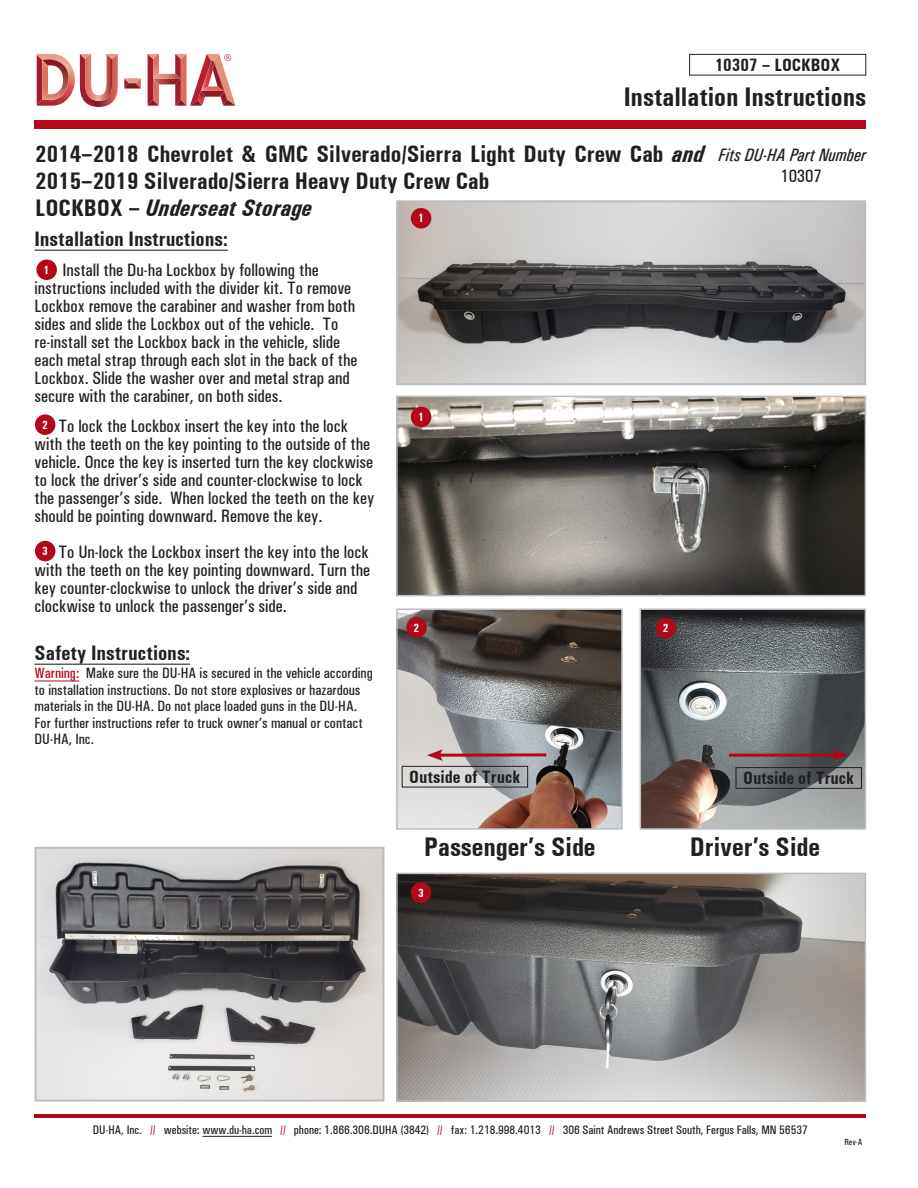
<style>
.page{position:relative;width:918px;height:1188px;background:#fff}
.page>*{position:absolute;margin:0;border:0;box-sizing:border-box;transform-origin:0 0}
.t1{font:700 condensed 27px "Univers";color:#231f20}
.t2{font:700 condensed 24px/27px "Univers";color:#231f20}
.t3{font:italic 700 condensed 24px "Univers";color:#231f20}
.t4{font:700 condensed 21px "Univers";color:#231f20}
.t5{font:500 condensed 18px/18px "Univers";color:#231f20}
.t6{font:700 condensed 18px "Univers";color:#231f20}
.t7{font:italic 18px "Univers Condensed";color:#231f20}
.t8{font:500 condensed 15px/16.5px "Univers";color:#231f20}
.t9{font:500 condensed 12.3px "Univers";color:#231f20}
.t10{font:700 condensed 12px "Univers";color:#fff}
.t11{font:500 condensed 9px "Univers";color:#231f20}
.s1{font-style:italic}
.s2{font-style:normal}
.s3{color:#b2081a}
</style>
<div class="page">
<div style="left:35px;top:120px;width:831px;height:9px;background:#b2081a"></div>
<hr style="left:34px;top:1114px;width:832px;height:4px;background:#b2081a">
<hr style="left:35px;top:250px;width:193px;height:1px;background:#231f20">
<hr style="left:35px;top:664px;width:155px;height:1px;background:#231f20">
<hr style="left:35px;top:681px;width:44px;height:1px;background:#b2081a">
<hr style="left:202px;top:1136px;width:70px;height:1px;background:#231f20">
<div style="left:36px;top:259px;width:21px;height:21px;background:#b2081a;border-radius:50%"></div>
<div style="left:35px;top:414px;width:20px;height:21px;background:#b2081a;border-radius:50%"></div>
<div style="left:35px;top:541px;width:20px;height:20px;background:#b2081a;border-radius:50%"></div>
<svg style="left:37px;top:54px;width:81px;height:53px"></svg>
<svg style="left:124px;top:78px;width:17px;height:11px"></svg>
<svg style="left:148px;top:54px;width:87px;height:52px"></svg>
<div style="left:689px;top:54px;width:177px;height:21px;border:1px solid #231f20"></div>
<img style="left:399px;top:203px;width:464px;height:179px">
<div style="left:396px;top:200px;width:470px;height:185px;border:2px solid #bcbdc0"></div>
<img style="left:643px;top:611px;width:220px;height:216px">
<div style="left:640px;top:608px;width:226px;height:222px;border:2px solid #bcbdc0"></div>
<img style="left:399px;top:876px;width:464px;height:223px">
<div style="left:396px;top:873px;width:470px;height:229px;border:2px solid #bcbdc0"></div>
<div style="left:411px;top:208px;width:20px;height:21px;background:#b2081a;border-radius:50%"></div>
<div style="left:411px;top:882px;width:20px;height:21px;background:#b2081a;border-radius:50%"></div>
<img style="left:399px;top:399px;width:464px;height:194px">
<div style="left:396px;top:396px;width:470px;height:200px;border:2px solid #bcbdc0"></div>
<div style="left:411px;top:407px;width:20px;height:20px;background:#b2081a;border-radius:50%"></div>
<img style="left:399px;top:611px;width:221px;height:216px">
<div style="left:396px;top:608px;width:227px;height:222px;border:2px solid #bcbdc0"></div>
<div style="left:406px;top:617px;width:21px;height:21px;background:#b2081a;border-radius:50%"></div>
<div style="left:656px;top:618px;width:20px;height:20px;background:#b2081a;border-radius:50%"></div>
<svg style="left:443px;top:753px;width:103px;height:4px"></svg>
<svg style="left:427px;top:749px;width:16px;height:12px"></svg>
<hr style="left:729px;top:754px;width:109px;height:3px;background:#b2081a">
<svg style="left:832px;top:749px;width:16px;height:12px"></svg>
<div style="left:736px;top:767px;width:126px;height:22px;border:1px solid #231f20"></div>
<div style="left:402px;top:766px;width:126px;height:21px;border:1px solid #231f20"></div>
<img style="left:38px;top:850px;width:343px;height:249px">
<div style="left:35px;top:847px;width:349px;height:255px;border:2px solid #bcbdc0"></div>
<p class="t6" style="left:715px;top:54px;width:127px">10307 – LOCKBOX</p>
<p class="t1" style="left:624px;top:80px;width:244px">Installation Instructions</p>
<p class="t2" style="left:35px;top:140px;width:670px">2014–2018 Chevrolet &amp; GMC Silverado/Sierra Light Duty Crew Cab <span class="s1">and<br></span>2015–2019 Silverado/Sierra Heavy Duty Crew Cab</p>
<p class="t3" style="left:35px;top:193px;width:278px"><span class="s2">LOCKBOX –</span> Underseat Storage</p>
<p class="t10" style="left:418px;top:211px;width:7px">1</p>
<p class="t4" style="left:35px;top:226px;width:195px">Installation Instructions:</p>
<p class="t5" style="left:35px;top:261px;width:324px;text-indent:28px">Install the Du-ha Lockbox by following the instructions included with the divider kit. To remove Lockbox remove the carabiner and washer from both sides and slide the Lockbox out of the vehicle. To re-install set the Lockbox back in the vehicle, slide each metal strap through each slot in the back of the Lockbox. Slide the washer over and metal strap and secure with the carabiner, on both sides.</p>
<p class="t5" style="left:35px;top:417px;width:341px;text-indent:24px">To lock the Lockbox insert the key into the lock with the teeth on the key pointing to the outside of the vehicle. Once the key is inserted turn the key clockwise to lock the driver’s side and counter-clockwise to lock the passenger’s side. When locked the teeth on the key should be pointing downward. Remove the key.</p>
<p class="t5" style="left:35px;top:543px;width:337px;text-indent:24px">To Un-lock the Lockbox insert the key into the lock with the teeth on the key pointing downward. Turn the key counter-clockwise to unlock the driver’s side and clockwise to unlock the passenger’s side.</p>
<p class="t4" style="left:35px;top:640px;width:157px">Safety Instructions:</p>
<p class="t8" style="left:35px;top:665px;width:340px"><span class="s3">Warning:</span> Make sure the DU-HA is secured in the vehicle according to installation instructions. Do not store explosives or hazardous materials in the DU-HA. Do not place loaded guns in the DU-HA.<br>For further instructions refer to truck owner’s manual or contact DU-HA, Inc.</p>
<p class="t10" style="left:44px;top:263px;width:7px">1</p>
<p class="t10" style="left:42px;top:418px;width:7px">2</p>
<p class="t10" style="left:42px;top:544px;width:7px">3</p>
<p class="t10" style="left:418px;top:410px;width:7px">1</p>
<p class="t10" style="left:414px;top:620px;width:7px">2</p>
<p class="t10" style="left:663px;top:621px;width:7px">2</p>
<p class="t7" style="left:718px;top:144px;width:149px">Fits DU-HA Part Number</p>
<p class="t5" style="left:780px;top:167px;width:43px">10307</p>
<p class="t6" style="left:409px;top:766px;width:113px">Outside of Truck</p>
<p class="t6" style="left:743px;top:767px;width:113px">Outside of Truck</p>
<p class="t1" style="left:424px;top:831px;width:173px">Passenger’s Side</p>
<p class="t1" style="left:690px;top:831px;width:131px">Driver’s Side</p>
<p class="t10" style="left:418px;top:886px;width:7px">3</p>
<p class="t9" style="left:93px;top:1123px;width:716px">DU-HA, Inc. <span class="s3">//</span> website: www.du-ha.com <span class="s3">//</span> phone: 1.866.306.DUHA (3842) <span class="s3">//</span> fax: 1.218.998.4013 <span class="s3">//</span> 306 Saint Andrews Street South, Fergus Falls, MN 56537</p>
<p class="t11" style="left:844px;top:1136px;width:20px">Rev-A</p>
</div>
